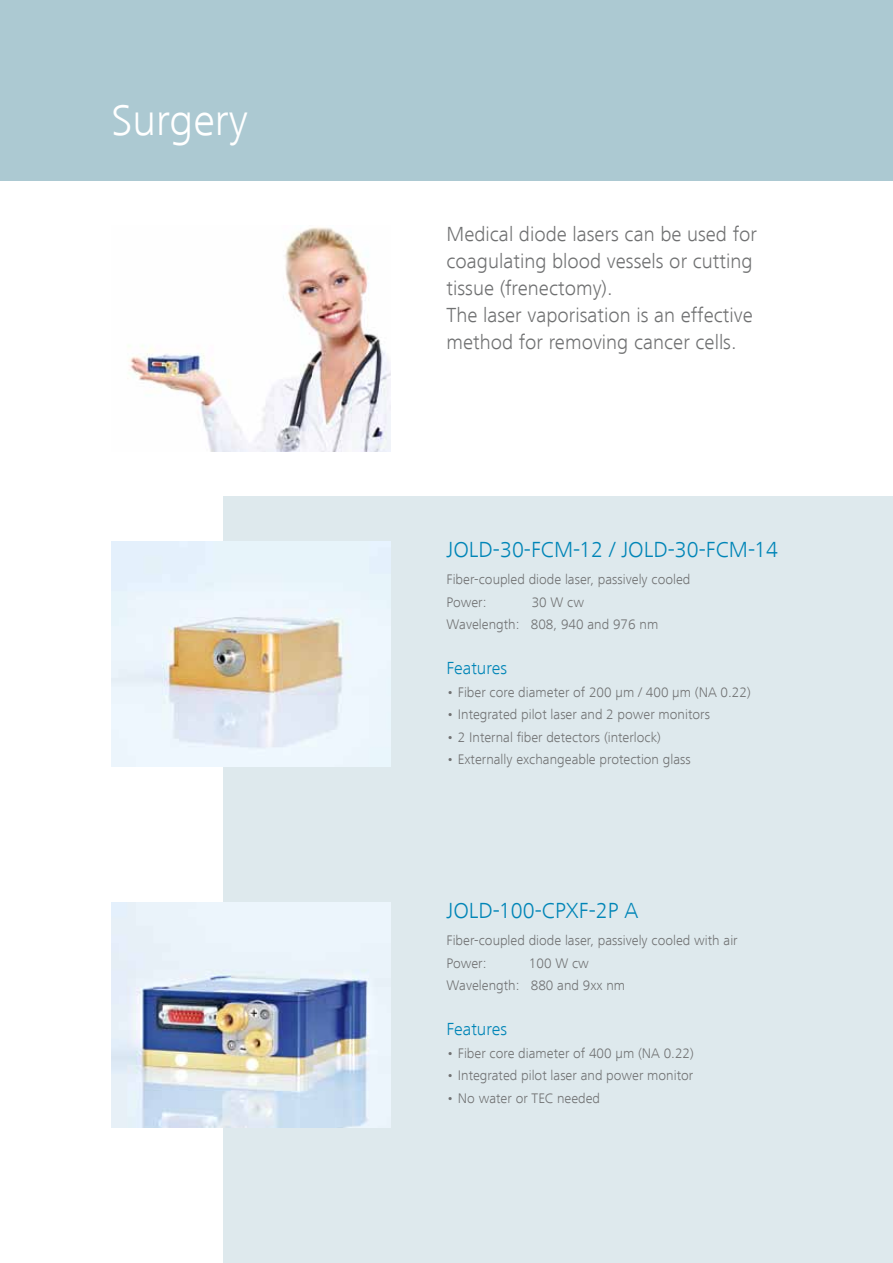
<style>
.page{position:relative;width:893px;height:1263px;background:#fff}
.page>*{position:absolute;margin:0;border:0;box-sizing:border-box;transform-origin:0 0}
.t1{font:300 45px "Frutiger Next LT";color:#fff}
.t2{font:300 22.5px "Frutiger Next LT";color:#0085b7}
.t3{font:300 21px/27px "Frutiger Next LT";color:#707172}
.t4{font:300 18px "Frutiger Next LT";color:#0085b7}
.t5{font:300 14.25px/22.5px "Frutiger Next LT";color:#707172}
</style>
<div class="page">
<div style="left:0;top:0;width:893px;height:180px;background:#acc9d2"></div>
<div style="left:223px;top:496px;width:670px;height:767px;background:#dee9ed"></div>
<img style="left:112px;top:902px;width:279px;height:226px">
<img style="left:112px;top:541px;width:279px;height:226px">
<img style="left:127px;top:227px;width:264px;height:224px">
<h1 class="t1" style="left:112px;top:96px;width:138px">Surgery</h1>
<h3 class="t3" style="left:446px;top:220px;width:312px">Medical diode lasers can be used for coagulating blood vessels or cutting tissue (frenectomy).<br>The laser vaporisation is an effective method for removing cancer cells.</h3>
<h2 class="t2" style="left:446px;top:538px;width:333px">JOLD-30-FCM-12 / JOLD-30-FCM-14</h2>
<p class="t5" style="left:446px;top:568px;width:245px">Fiber-coupled diode laser, passively cooled<br>Power:</p>
<p class="t5" style="left:446px;top:591px;width:213px;text-indent:85px">30 W cw<br>Wavelength: 808, 940 and 976 nm</p>
<p class="t4" style="left:446px;top:658px;width:62px">Features</p>
<p class="t5" style="left:446px;top:681px;width:306px">• Fiber core diameter of 200 μm / 400 μm (NA 0.22)</p>
<p class="t5" style="left:446px;top:703px;width:265px">• Integrated pilot laser and 2 power monitors</p>
<p class="t5" style="left:446px;top:726px;width:216px">• 2 Internal fiber detectors (interlock)</p>
<p class="t5" style="left:446px;top:748px;width:246px">• Externally exchangeable protection glass</p>
<h2 class="t2" style="left:446px;top:898px;width:193px">JOLD-100-CPXF-2P A</h2>
<p class="t5" style="left:446px;top:929px;width:293px">Fiber-coupled diode laser, passively cooled with air<br>Power:</p>
<p class="t5" style="left:446px;top:952px;width:180px;text-indent:82px">100 W cw<br>Wavelength: 880 and 9xx nm</p>
<p class="t4" style="left:446px;top:1019px;width:62px">Features</p>
<p class="t5" style="left:446px;top:1042px;width:249px">• Fiber core diameter of 400 μm (NA 0.22)</p>
<p class="t5" style="left:446px;top:1064px;width:248px">• Integrated pilot laser and power monitor</p>
<p class="t5" style="left:446px;top:1087px;width:155px">• No water or TEC needed</p>
</div>
